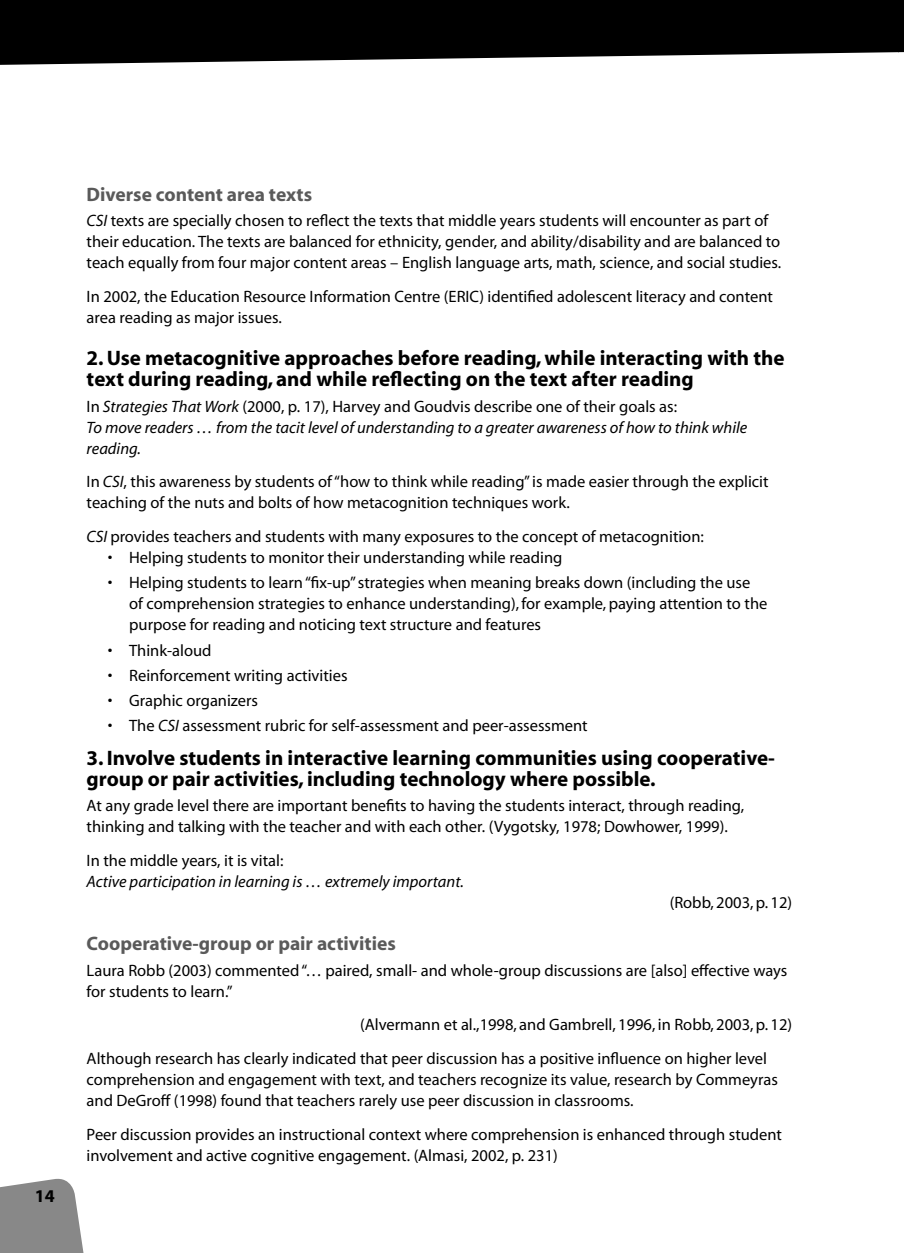
<style>
.page{position:relative;width:904px;height:1253px;background:#fff}
.page>*{position:absolute;margin:0;border:0;box-sizing:border-box;transform-origin:0 0}
.t1{font:700 21px/21px "Myriad";color:#000}
.t2{font:700 19.5px "Myriad";color:#5a5a5a}
.t3{font:700 18px "Myriad";color:#000}
.t4{font:16.5px/21px "Myriad Pro";color:#000}
.t5{font:16.5px/21px "Myriad";color:#000}
.t6{font:italic 16.5px/21px "Myriad";color:#000}
.s1{font-style:italic}
</style>
<div class="page">
<svg style="left:0;top:0;width:897px;height:65px;background:#191919"></svg>
<svg style="left:0;top:1178px;width:84px;height:75px;background:#979797"></svg>
<svg style="left:897px;top:0;width:7px;height:53px"></svg>
<p class="t3" style="left:35px;top:1189px;width:21px">14</p>
<p class="t2" style="left:87px;top:187px;width:227px">Diverse content area texts</p>
<p class="t4" style="left:87px;top:211px;width:696px"><span class="s1">CSI</span> texts are specially chosen to reflect the texts that middle years students will encounter as part of their education. The texts are balanced for ethnicity, gender, and ability/disability and are balanced to teach equally from four major content areas – English language arts, math, science, and social studies.</p>
<p class="t4" style="left:87px;top:287px;width:688px">In 2002, the Education Resource Information Centre (ERIC) identified adolescent literacy and content area reading as major issues.</p>
<p class="t1" style="left:87px;top:349px;width:699px">2. Use metacognitive approaches before reading, while interacting with the text during reading, and while reflecting on the text after reading</p>
<p class="t4" style="left:87px;top:397px;width:592px">In <span class="s1">Strategies That Work</span> (2000, p. 17), Harvey and Goudvis describe one of their goals as:</p>
<p class="t6" style="left:87px;top:418px;width:662px">To move readers … from the tacit level of understanding to a greater awareness of how to think while reading.</p>
<p class="t4" style="left:87px;top:472px;width:683px">In <span class="s1">CSI</span>, this awareness by students of “how to think while reading” is made easier through the explicit teaching of the nuts and bolts of how metacognition techniques work.</p>
<p class="t4" style="left:87px;top:527px;width:619px"><span class="s1">CSI</span> provides teachers and students with many exposures to the concept of metacognition:</p>
<p class="t5" style="left:108px;top:548px;width:456px">• Helping students to monitor their understanding while reading</p>
<p class="t5" style="left:129px;top:573px;width:640px;text-indent:-21px">• Helping students to learn “fix-up” strategies when meaning breaks down (including the use of comprehension strategies to enhance understanding), for example, paying attention to the purpose for reading and noticing text structure and features</p>
<p class="t5" style="left:108px;top:641px;width:105px">• Think-aloud</p>
<p class="t5" style="left:108px;top:666px;width:241px">• Reinforcement writing activities</p>
<p class="t5" style="left:108px;top:691px;width:152px">• Graphic organizers</p>
<p class="t5" style="left:108px;top:716px;width:481px">• The <span class="s1">CSI</span> assessment rubric for self-assessment and peer-assessment</p>
<p class="t1" style="left:87px;top:749px;width:690px">3. Involve students in interactive learning communities using cooperative&shy;group or pair activities, including technology where possible.</p>
<p class="t4" style="left:87px;top:796px;width:659px">At any grade level there are important benefits to having the students interact, through reading, thinking and talking with the teacher and with each other. (Vygotsky, 1978; Dowhower, 1999).</p>
<p class="t4" style="left:87px;top:851px;width:198px">In the middle years, it is vital:</p>
<p class="t6" style="left:87px;top:872px;width:379px">Active participation in learning is … extremely important.</p>
<p class="t5" style="left:670px;top:893px;width:124px">(Robb, 2003, p. 12)</p>
<p class="t2" style="left:87px;top:936px;width:311px">Cooperative-group or pair activities</p>
<p class="t4" style="left:87px;top:961px;width:702px">Laura Robb (2003) commented “… paired, small- and whole-group discussions are [also] effective ways for students to learn.”</p>
<p class="t5" style="left:360px;top:1015px;width:433px">(Alvermann et al.,1998, and Gambrell, 1996, in Robb, 2003, p. 12)</p>
<p class="t4" style="left:87px;top:1049px;width:693px">Although research has clearly indicated that peer discussion has a positive influence on higher level comprehension and engagement with text, and teachers recognize its value, research by Commeyras and DeGroff (1998) found that teachers rarely use peer discussion in classrooms.</p>
<p class="t4" style="left:87px;top:1125px;width:697px">Peer discussion provides an instructional context where comprehension is enhanced through student involvement and active cognitive engagement. (Almasi, 2002, p. 231)</p>
</div>
